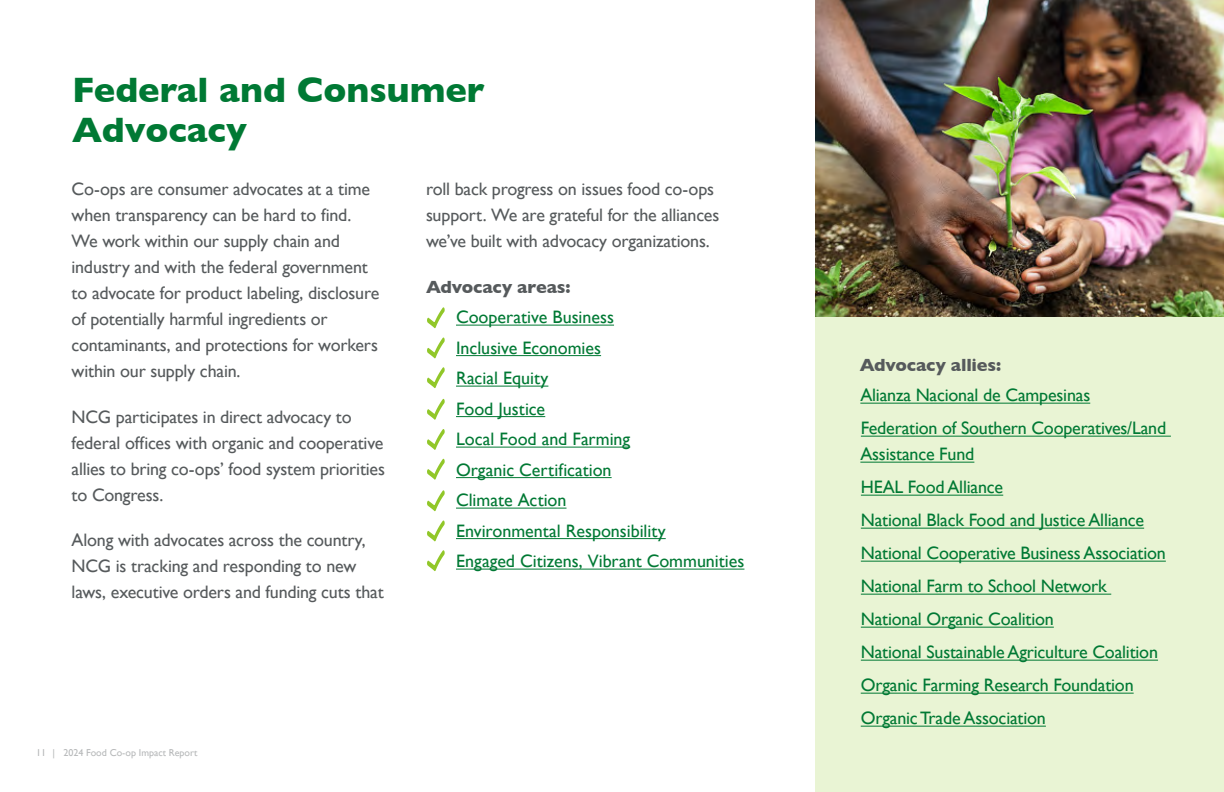
<style>
.page{position:relative;width:1224px;height:792px;background:#fff}
.page>*{position:absolute;margin:0;border:0;box-sizing:border-box;transform-origin:0 0}
.Headline_1{font:800 36px/40px "Gill Sans";color:#007934}
.Body_Copy{font:18px/26px "Gill Sans";letter-spacing:-.01em;color:#565a5c}
.Stat_Copy{font:18px/26px "Gill Sans";letter-spacing:-.01em;color:#007934}
.Check_Mark_List{font:18px "Gill Sans";color:#007934}
.Body_Copy-2{font:800 18px "Gill Sans";letter-spacing:-.01em;color:#565a5c}
.t1{font:10px "Gill Sans";color:#b6b8b9}
</style>
<div class="page">
<div style="left:815px;top:634px;width:409px;height:158px;background:#e9f4d4"></div>
<div style="left:815px;top:316px;width:409px;height:449px;background:#e9f4d4"></div>
<img style="left:815px;top:0;width:409px;height:316px">
<hr style="left:456px;top:325px;width:158px;height:1px;background:#007934">
<hr style="left:456px;top:355px;width:145px;height:1px;background:#007934">
<hr style="left:456px;top:386px;width:92px;height:1px;background:#007934">
<hr style="left:456px;top:416px;width:89px;height:1px;background:#007934">
<hr style="left:456px;top:447px;width:174px;height:1px;background:#007934">
<hr style="left:456px;top:477px;width:156px;height:1px;background:#007934">
<hr style="left:456px;top:508px;width:110px;height:1px;background:#007934">
<hr style="left:456px;top:538px;width:210px;height:1px;background:#007934">
<hr style="left:456px;top:569px;width:288px;height:1px;background:#007934">
<svg style="left:427px;top:307px;width:18px;height:21px"></svg>
<svg style="left:427px;top:338px;width:18px;height:20px"></svg>
<svg style="left:427px;top:367px;width:18px;height:21px"></svg>
<svg style="left:427px;top:399px;width:18px;height:21px"></svg>
<svg style="left:427px;top:429px;width:18px;height:21px"></svg>
<svg style="left:427px;top:459px;width:18px;height:21px"></svg>
<svg style="left:427px;top:490px;width:18px;height:21px"></svg>
<svg style="left:427px;top:521px;width:18px;height:20px"></svg>
<svg style="left:427px;top:550px;width:18px;height:21px"></svg>
<hr style="left:860px;top:403px;width:230px;height:1px;background:#007934">
<hr style="left:861px;top:436px;width:310px;height:1px;background:#007934">
<hr style="left:860px;top:462px;width:114px;height:1px;background:#007934">
<hr style="left:861px;top:495px;width:142px;height:1px;background:#007934">
<hr style="left:861px;top:528px;width:283px;height:1px;background:#007934">
<hr style="left:861px;top:561px;width:305px;height:1px;background:#007934">
<hr style="left:861px;top:594px;width:250px;height:1px;background:#007934">
<hr style="left:861px;top:627px;width:193px;height:1px;background:#007934">
<hr style="left:861px;top:660px;width:297px;height:1px;background:#007934">
<hr style="left:861px;top:693px;width:273px;height:1px;background:#007934">
<hr style="left:861px;top:726px;width:185px;height:1px;background:#007934">
<p class="Headline_1" style="left:72px;top:69px;width:414px">Federal and Consumer<br>Advocacy</p>
<p class="Body_Copy" style="left:72px;top:177px;width:309px">Co-ops are consumer advocates at a time when transparency can be hard to find.<br>We work within our supply chain and industry and with the federal government to advocate for product labeling, disclosure of potentially harmful ingredients or contaminants, and protections for workers within our supply chain.</p>
<p class="Body_Copy" style="left:72px;top:404px;width:315px">NCG participates in direct advocacy to federal offices with organic and cooperative allies to bring co-ops’ food system priorities to Congress.</p>
<p class="Body_Copy" style="left:72px;top:527px;width:314px">Along with advocates across the country,<br>NCG is tracking and responding to new laws, executive orders and funding cuts that</p>
<p class="Body_Copy" style="left:426px;top:177px;width:295px">roll back progress on issues food co-ops support. We are grateful for the alliances we’ve built with advocacy organizations.</p>
<p class="Body_Copy-2" style="left:426px;top:276px;width:146px">Advocacy areas:</p>
<p class="Check_Mark_List" style="left:456px;top:307px;width:160px">Cooperative Business</p>
<p class="Check_Mark_List" style="left:456px;top:337px;width:147px">Inclusive Economies</p>
<p class="Check_Mark_List" style="left:456px;top:368px;width:94px">Racial Equity</p>
<p class="Check_Mark_List" style="left:456px;top:398px;width:91px">Food Justice</p>
<p class="Check_Mark_List" style="left:456px;top:429px;width:176px">Local Food and Farming</p>
<p class="Check_Mark_List" style="left:456px;top:459px;width:157px">Organic Certification</p>
<p class="Check_Mark_List" style="left:456px;top:490px;width:112px">Climate Action</p>
<p class="Check_Mark_List" style="left:456px;top:520px;width:211px">Environmental Responsibility</p>
<p class="Check_Mark_List" style="left:456px;top:551px;width:290px">Engaged Citizens, Vibrant Communities</p>
<p class="t1" style="left:36px;top:747px;width:163px">11 | 2024 Food Co-op Impact Report</p>
<p class="Body_Copy-2" style="left:860px;top:354px;width:143px">Advocacy allies:</p>
<p class="Stat_Copy" style="left:860px;top:382px;width:231px">Alianza Nacional de Campesinas</p>
<p class="Stat_Copy" style="left:860px;top:415px;width:307px">Federation of Southern Cooperatives/Land<br>Assistance Fund</p>
<p class="Stat_Copy" style="left:861px;top:474px;width:144px">HEAL Food Alliance</p>
<p class="Stat_Copy" style="left:861px;top:507px;width:285px">National Black Food and Justice Alliance</p>
<p class="Stat_Copy" style="left:861px;top:540px;width:307px">National Cooperative Business Association</p>
<p class="Stat_Copy" style="left:861px;top:573px;width:247px">National Farm to School Network</p>
<p class="Stat_Copy" style="left:861px;top:606px;width:195px">National Organic Coalition</p>
<p class="Stat_Copy" style="left:861px;top:639px;width:299px">National Sustainable Agriculture Coalition</p>
<p class="Stat_Copy" style="left:861px;top:672px;width:274px">Organic Farming Research Foundation</p>
<p class="Stat_Copy" style="left:861px;top:705px;width:187px">Organic Trade Association</p>
</div>
